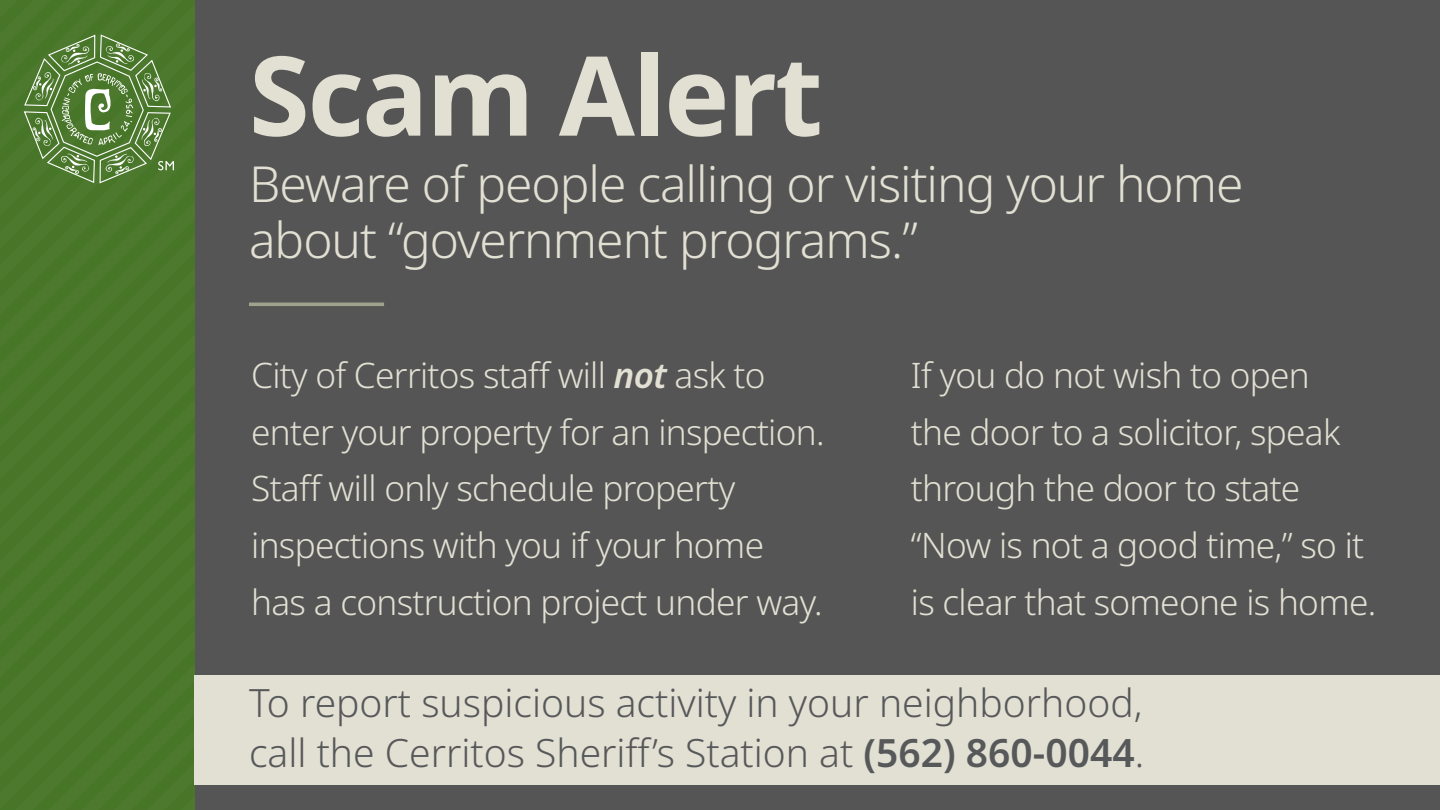
<style>
.page{position:relative;width:1440px;height:810px;background:#fff}
.page>*{position:absolute;margin:0;border:0;box-sizing:border-box;transform-origin:0 0}
.t1{font:700 110.25px "Noto Sans";letter-spacing:-.02em;color:#e2e0d3}
.t2{font:300 49.65px/56.2px "Noto Sans";letter-spacing:-.02em;color:#e2e0d3}
.Paragraph_Style_1{font:300 39px/50.2px "Noto Sans";color:#57585a}
.Paragraph_Style_1-2{font:300 35.17px/56.7px "Noto Sans";letter-spacing:-.02em;color:#e2e0d3}
.s1{font-weight:600;font-style:italic}
.s2{font-weight:600}
</style>
<div class="page">
<div style="left:1px;top:0;width:1439px;height:810px;background:#555"></div>
<div style="left:0;top:3px;width:195px;height:17px;background:#4a782c"></div>
<div style="left:2px;top:184px;width:193px;height:626px;background:#4b782d"></div>
<div style="left:18px;top:201px;width:177px;height:609px;background:#4b782d"></div>
<div style="left:35px;top:217px;width:160px;height:593px;background:#4b782d"></div>
<div style="left:51px;top:234px;width:144px;height:576px;background:#4b782d"></div>
<div style="left:68px;top:250px;width:127px;height:560px;background:#4b782d"></div>
<div style="left:84px;top:267px;width:111px;height:543px;background:#4c792e"></div>
<div style="left:101px;top:283px;width:94px;height:527px;background:#4c792e"></div>
<div style="left:117px;top:300px;width:78px;height:510px;background:#4c792e"></div>
<div style="left:195px;top:675px;width:1245px;height:109px;background:#e2e0d3"></div>
<svg style="left:24px;top:34px;width:150px;height:149px;background:#658b4b"></svg>
<hr style="left:249px;top:303px;width:135px;height:3px;background:#9fa38e">
<p class="t1" style="left:249px;top:18px;width:575px">Scam Alert</p>
<p class="t2" style="left:249px;top:157px;width:996px">Beware of people calling or visiting your home about “government programs.”</p>
<p class="Paragraph_Style_1-2" style="left:251px;top:348px;width:575px">City of Cerritos staff will <span class="s1">not</span> ask to enter your property for an inspection.<br>Staff will only schedule property inspections with you if your home has a construction project under way.</p>
<p class="Paragraph_Style_1-2" style="left:911px;top:348px;width:467px">If you do not wish to open<br>the door to a solicitor, speak through the door to state “Now is not a good time,” so it is clear that someone is home.</p>
<p class="Paragraph_Style_1" style="left:249px;top:678px;width:897px">To report suspicious activity in your neighborhood, call the Cerritos Sheriff’s Station at <span class="s2">(562) 860-0044</span>.</p>
</div>
